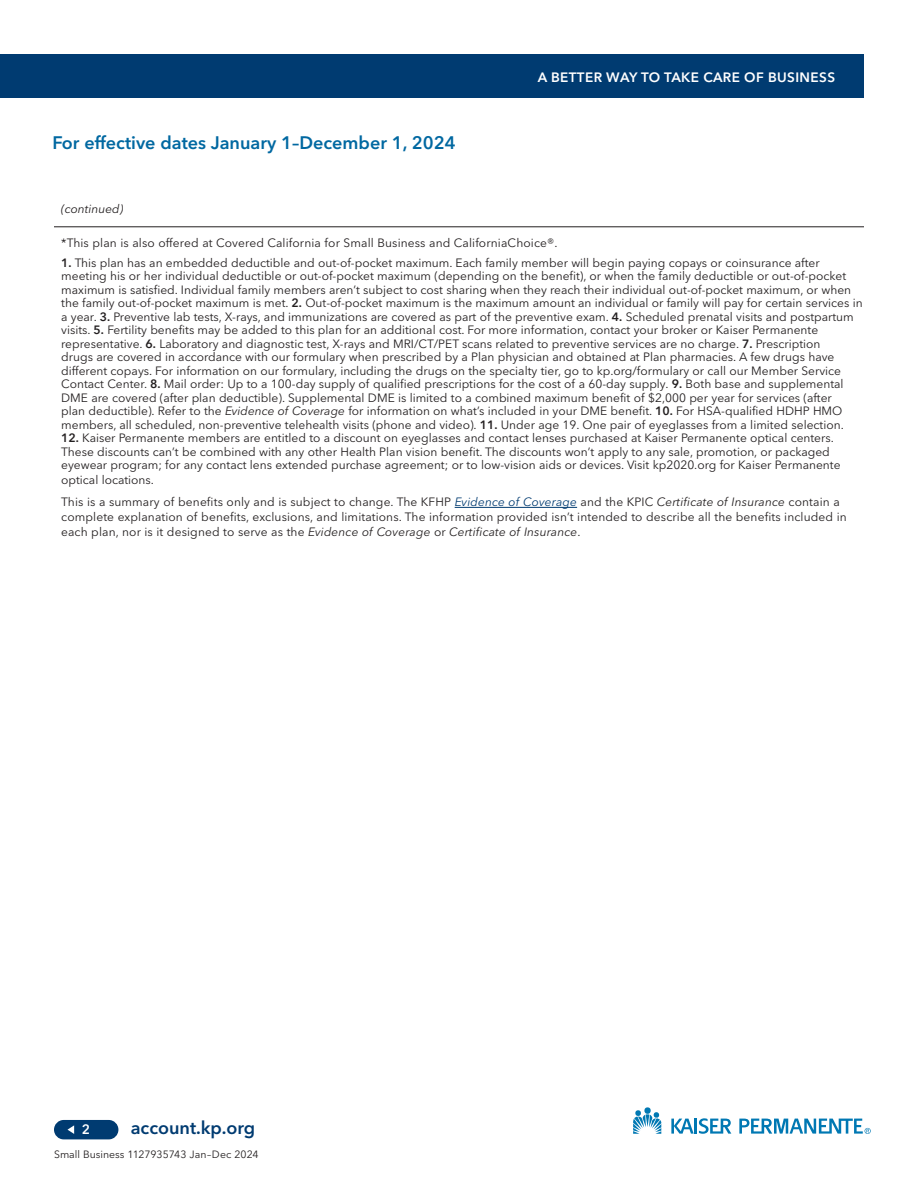
<style>
.page{position:relative;width:918px;height:1188px;background:#fff}
.page>*{position:absolute;margin:0;border:0;box-sizing:border-box;transform-origin:0 0}
.t1{font:600 18px "Avenir Next LT Pro";color:#0168a1}
.t2{font:600 18px "Avenir Next LT Pro";color:#003b71}
.t3{font:600 13.5px "Avenir Next LT Pro";letter-spacing:.03em;color:#fff}
.t4{font:12px/13.5px "Avenir Next LT Pro";color:#231f20}
.t5{font:italic 12px "Avenir Next LT Pro";color:#231f20}
.t6{font:10.5px "Avenir Next LT Pro";color:#231f20}
.s1{font-weight:600}
.s2{font-style:italic}
.s3{font-style:italic;color:#003b71}
</style>
<div class="page">
<hr style="left:54px;top:226px;width:810px;height:1px;background:#231f20">
<hr style="left:455px;top:507px;width:122px;height:1px;background:#003b71">
<svg style="left:633px;top:1110px;width:28px;height:24px"></svg>
<div style="left:644px;top:1107px;width:7px;height:7px;background:#0078b3;border-radius:50%"></div>
<svg style="left:671px;top:1118px;width:60px;height:16px"></svg>
<svg style="left:739px;top:1119px;width:132px;height:15px"></svg>
<div style="left:54px;top:1120px;width:64px;height:19px;background:#003b71;border-radius:10px"></div>
<svg style="left:68px;top:1125px;width:6px;height:9px"></svg>
<div style="left:0;top:54px;width:864px;height:44px;background:#003b71"></div>
<h1 class="t1" style="left:52px;top:131px;width:405px">For effective dates January 1–December 1, 2024</h1>
<p class="t5" style="left:61px;top:201px;width:64px">(continued)</p>
<p class="t3" style="left:538px;top:69px;width:299px">A BETTER WAY TO TAKE CARE OF BUSINESS</p>
<p class="t4" style="left:61px;top:236px;width:498px">*This plan is also offered at Covered California for Small Business and CaliforniaChoice®.</p>
<p class="t4" style="left:61px;top:256px;width:803px"><span class="s1">1.</span> This plan has an embedded deductible and out-of-pocket maximum. Each family member will begin paying copays or coinsurance after meeting his or her individual deductible or out-of-pocket maximum (depending on the benefit), or when the family deductible or out-of-pocket maximum is satisfied. Individual family members aren’t subject to cost sharing when they reach their individual out-of-pocket maximum, or when the family out-of-pocket maximum is met. <span class="s1">2.</span> Out-of-pocket maximum is the maximum amount an individual or family will pay for certain services in a year. <span class="s1">3.</span> Preventive lab tests, X-rays, and immunizations are covered as part of the preventive exam. <span class="s1">4.</span> Scheduled prenatal visits and postpartum visits. <span class="s1">5.</span> Fertility benefits may be added to this plan for an additional cost. For more information, contact your broker or Kaiser Permanente representative. <span class="s1">6.</span> Laboratory and diagnostic test, X-rays and MRI/CT/PET scans related to preventive services are no charge. <span class="s1">7.</span> Prescription<br>drugs are covered in accordance with our formulary when prescribed by a Plan physician and obtained at Plan pharmacies. A few drugs have different copays. For information on our formulary, including the drugs on the specialty tier, go to kp.org/formulary or call our Member Service Contact Center. <span class="s1">8.</span> Mail order: Up to a 100-day supply of qualified prescriptions for the cost of a 60-day supply. <span class="s1">9.</span> Both base and supplemental DME are covered (after plan deductible). Supplemental DME is limited to a combined maximum benefit of $2,000 per year for services (after<br>plan deductible). Refer to the <span class="s2">Evidence of Coverage</span> for information on what’s included in your DME benefit. <span class="s1">10.</span> For HSA-qualified HDHP HMO members, all scheduled, non-preventive telehealth visits (phone and video). <span class="s1">11.</span> Under age 19. One pair of eyeglasses from a limited selection.</p>
<p class="t4" style="left:61px;top:431px;width:781px"><span class="s1">12.</span> Kaiser Permanente members are entitled to a discount on eyeglasses and contact lenses purchased at Kaiser Permanente optical centers.<br>These discounts can’t be combined with any other Health Plan vision benefit. The discounts won’t apply to any sale, promotion, or packaged eyewear program; for any contact lens extended purchase agreement; or to low-vision aids or devices. Visit kp2020.org for Kaiser Permanente</p>
<p class="t4" style="left:61px;top:473px;width:94px">optical locations.</p>
<p class="t4" style="left:61px;top:494px;width:787px;line-height:15px">This is a summary of benefits only and is subject to change. The KFHP <span class="s3">Evidence of Coverage</span> and the KPIC <span class="s2">Certificate of Insurance</span> contain a complete explanation of benefits, exclusions, and limitations. The information provided isn’t intended to describe all the benefits included in each plan, nor is it designed to serve as the <span class="s2">Evidence of Coverage</span> or <span class="s2">Certificate of Insurance</span>.</p>
<p class="t3" style="left:82px;top:1121px;width:10px">2</p>
<h1 class="t2" style="left:131px;top:1117px;width:126px">account.kp.org</h1>
<p class="t6" style="left:54px;top:1148px;width:206px">Small Business 1127935743 Jan–Dec 2024</p>
</div>
